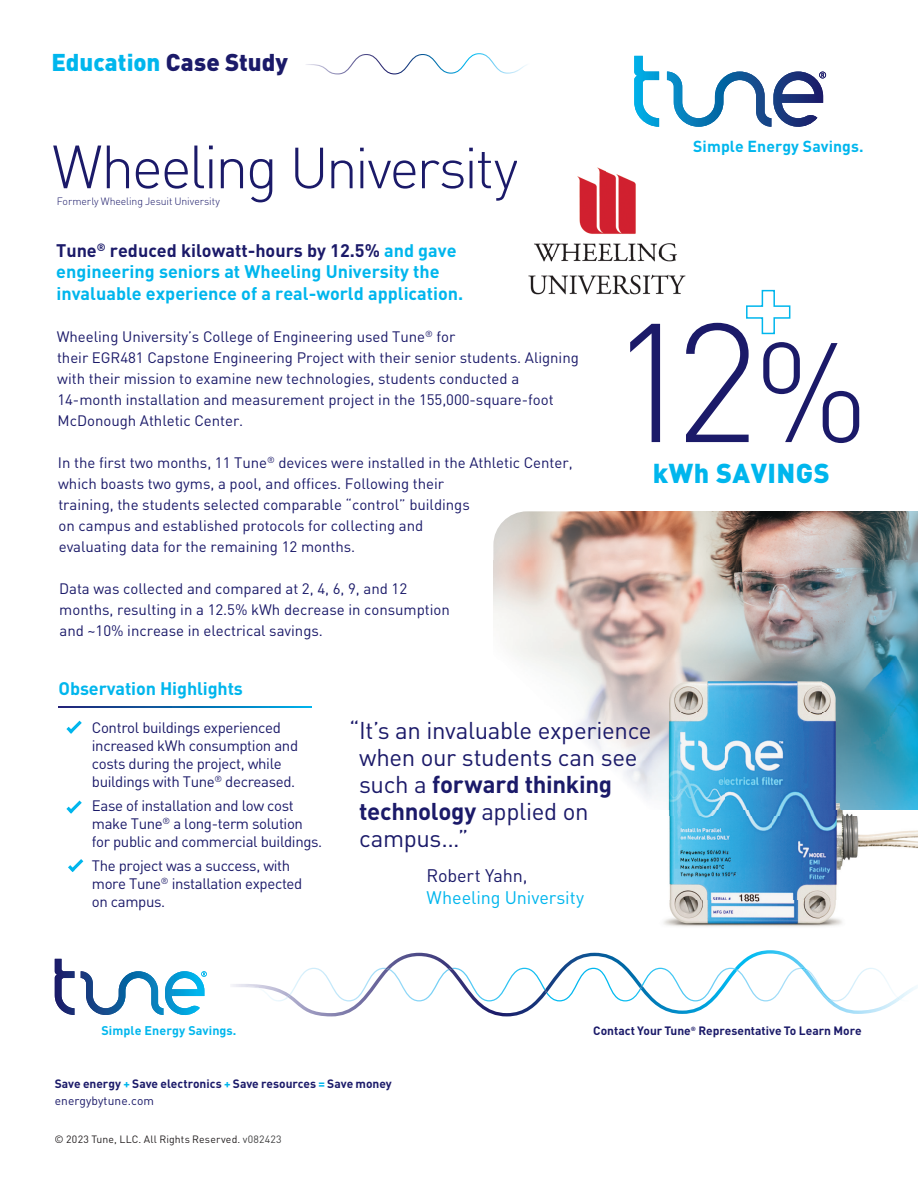
<style>
.page{position:relative;width:918px;height:1188px;background:#fff}
.page>*{position:absolute;margin:0;border:0;box-sizing:border-box;transform-origin:0 0}
.t1{font:300 166.05px "DIN";color:#1b1a69}
.t2{font:300 139.05px "DIN";color:#1b1a69}
.t3{font:300 57px "DIN";letter-spacing:-.045em;color:#1b1a69}
.t4{font:900 27px "DIN";letter-spacing:.02em;color:#00b6ed}
.t5{font:24px/27px "DIN";letter-spacing:-.015em;color:#1b1a69}
.t6{font:900 24px "DIN";color:#00b6ed}
.t7{font:700 18px/21.6px "DIN";color:#00b6ed}
.t8{font:18px "DIN";letter-spacing:-.005em;color:#00b6ed}
.t9{font:18px "DIN";letter-spacing:-.01em;color:#1b1a69}
.t10{font:700 15.75px "DIN";letter-spacing:.005em;color:#00b6ed}
.t11{font:15px/21px "DIN";letter-spacing:-.005em;color:#1b1a69}
.t12{font:15px/18px "DIN";letter-spacing:-.025em;color:#1b1a69}
.t13{font:700 12.45px "DIN";letter-spacing:.005em;color:#00b6ed}
.t14{font:700 12px "DIN";color:#1b1a69}
.t15{font:12px "DIN";letter-spacing:.005em;color:#1b1a69}
.t16{font:10.5px "DIN";letter-spacing:.015em;color:#231f20}
.t17{font:300 10.5px "DIN";letter-spacing:-.01em;color:#1b1a69}
.s1{color:#1b1a69}
.s2{font-size:60px}
.s3{font-weight:700}
.s4{color:#00b6ed}
.s5{color:#3f3f40}
</style>
<div class="page">
<svg style="left:634px;top:56px;width:192px;height:71px"></svg>
<img style="left:306px;top:53px;width:220px;height:21px">
<img style="left:528px;top:167px;width:158px;height:128px">
<svg style="left:59px;top:707px;width:253px;height:1px"></svg>
<svg style="left:66px;top:721px;width:16px;height:13px"></svg>
<svg style="left:66px;top:801px;width:16px;height:13px"></svg>
<svg style="left:68px;top:859px;width:15px;height:13px"></svg>
<svg style="left:746px;top:289px;width:45px;height:46px"></svg>
<img style="left:232px;top:950px;width:686px;height:66px">
<img style="left:248px;top:968px;width:653px;height:33px">
<svg style="left:55px;top:959px;width:152px;height:56px"></svg>
<img style="left:668px;top:809px;width:250px;height:6px">
<img style="left:493px;top:511px;width:425px;height:149px">
<img style="left:600px;top:660px;width:318px;height:4px">
<img style="left:663px;top:815px;width:255px;height:112px">
<img style="left:578px;top:664px;width:340px;height:145px">
<h3 class="t6" style="left:51px;top:46px;width:238px">Education <span class="s1">Case Study</span></h3>
<h3 class="t3" style="left:52px;top:133px;width:468px"><span class="s2">Wheeling</span> University</h3>
<p class="t17" style="left:57px;top:195px;width:165px">Formerly Wheeling Jesuit University</p>
<p class="t7" style="left:56px;top:239px;width:409px"><span class="s1">Tune</span><sup>®</sup> <span class="s1">reduced kilowatt-hours by 12.5%</span> and gave engineering seniors at Wheeling University the invaluable experience of a real-world application.</p>
<p class="t11" style="left:57px;top:326px;width:524px">Wheeling University’s College of Engineering used Tune<sup>®</sup> for<br>their EGR481 Capstone Engineering Project with their senior students. Aligning with their mission to examine new technologies, students conducted a 14-month installation and measurement project in the 155,000-square-foot McDonough Athletic Center.</p>
<p class="t11" style="left:58px;top:452px;width:516px">In the first two months, 11 Tune<sup>®</sup> devices were installed in the Athletic Center, which boasts two gyms, a pool, and offices. Following their<br>training, the students selected comparable “control” buildings<br>on campus and established protocols for collecting and<br>evaluating data for the remaining 12 months.</p>
<p class="t11" style="left:59px;top:578px;width:392px">Data was collected and compared at 2, 4, 6, 9, and 12 months, resulting in a 12.5% kWh decrease in consumption and ~10% increase in electrical savings.</p>
<p class="t7" style="left:59px;top:677px;width:186px">Observation Highlights</p>
<p class="t10" style="left:693px;top:136px;width:172px">Simple Energy Savings.</p>
<h1 class="t1" style="left:608px;top:280px;width:153px">12</h1>
<h3 class="t4" style="left:653px;top:455px;width:179px">kWh SAVINGS</h3>
<h2 class="t2" style="left:754px;top:307px;width:117px">%</h2>
<p class="t12" style="left:92px;top:719px;width:208px">Control buildings experienced increased kWh consumption and costs during the project, while buildings with Tune<sup>®</sup> decreased.</p>
<p class="t12" style="left:92px;top:797px;width:232px">Ease of installation and low cost make Tune<sup>®</sup> a long-term solution for public and commercial buildings.</p>
<p class="t12" style="left:92px;top:857px;width:212px">The project was a success, with more Tune<sup>®</sup> installation expected on campus.</p>
<h3 class="t5" style="left:359px;top:717px;width:294px;text-indent:-10px">“It’s an invaluable experience when our students can see such a <span class="s3">forward thinking technology</span> applied on campus...”</h3>
<p class="t9" style="left:427px;top:865px;width:103px">Robert Yahn,</p>
<p class="t8" style="left:427px;top:886px;width:159px">Wheeling University</p>
<p class="t13" style="left:102px;top:1023px;width:137px">Simple Energy Savings.</p>
<p class="t14" style="left:593px;top:1023px;width:270px">Contact Your Tune<sup>®</sup> Representative To Learn More</p>
<p class="t14" style="left:55px;top:1076px;width:339px">Save energy <span class="s4">+</span> Save electronics <span class="s4">+</span> Save resources <span class="s4">=</span> Save money</p>
<p class="t15" style="left:55px;top:1093px;width:101px">energybytune.com</p>
<p class="t16" style="left:55px;top:1133px;width:229px">© 2023 Tune, LLC. All Rights Reserved. <span class="s5">v082423</span></p>
</div>
